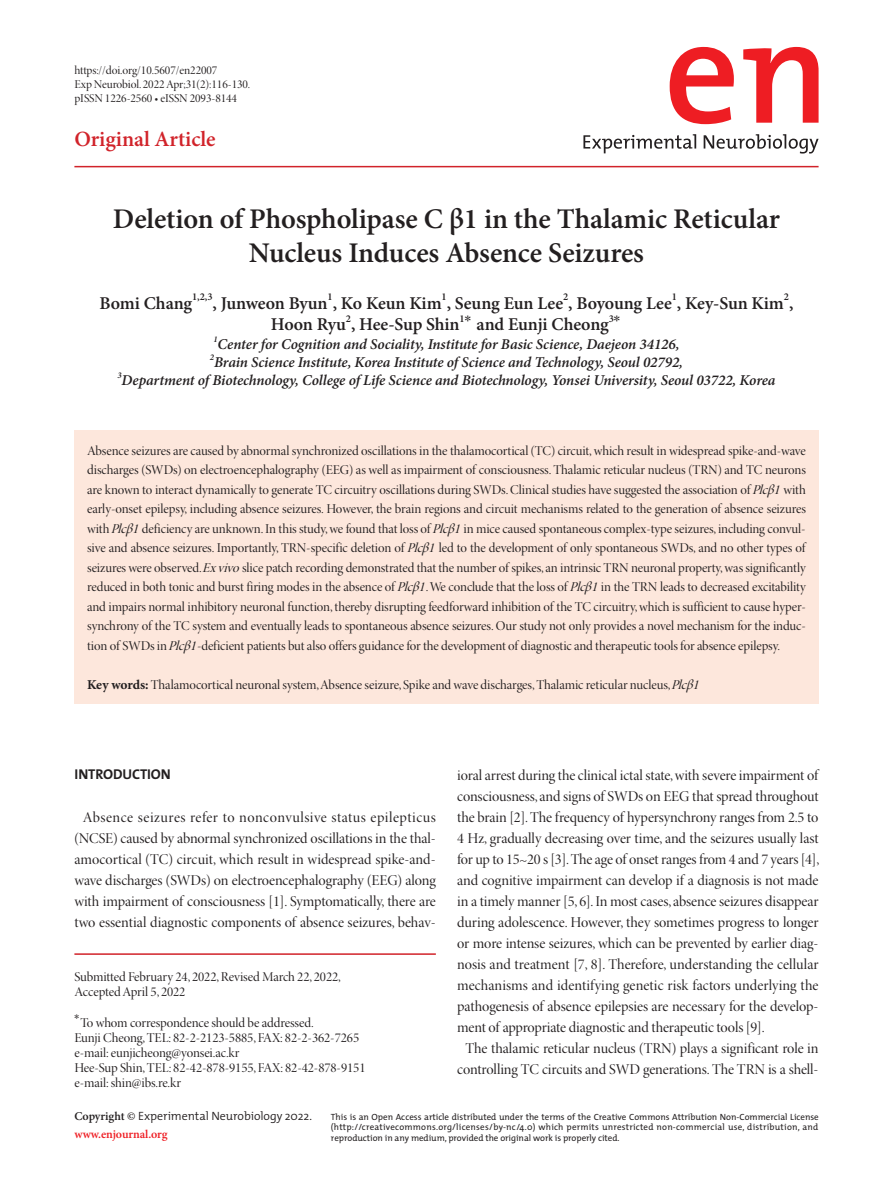
<style>
.page{position:relative;width:893px;height:1191px;background:#fff}
.page>*{position:absolute;margin:0;border:0;box-sizing:border-box;transform-origin:0 0}
.t1{font:600 28.5px/34.2px "Minion Pro";letter-spacing:-.005em;color:#231f20;text-align:center}
.t2{font:600 21.75px "Minion Pro";letter-spacing:-.005em;color:#d1232a}
.t3{font:600 18px "Minion Pro";letter-spacing:-.005em;color:#231f20}
.t4{font:15px/21px "Minion Pro Disp";letter-spacing:-.005em;color:#231f20;text-align:center}
.t5{font:italic 600 15px "Minion Pro";letter-spacing:-.01em;color:#231f20}
.t6{font:700 14.25px "The Mix";letter-spacing:-.005em;color:#231f20}
.t7{font:13.5px/19.5px "Minion Pro Disp";letter-spacing:-.005em;color:#231f20}
.t8{font:12px/14.4px "Minion Pro Disp";letter-spacing:-.005em;color:#231f20}
.t9{font:300 12px "The Mix";letter-spacing:-.005em;color:#231f20}
.t10{font:600 12px "Minion Pro";letter-spacing:-.005em;color:#ee1d23}
.t11{font:600 10.5px "Minion Pro";color:#231f20}
.t12{font:9px/10.8px "The Mix";letter-spacing:-.005em;color:#231f20;text-align:justify}
.t13{font:italic 600 8.7px "Minion Pro";color:#231f20}
.s1{font-family:"Modern";font-weight:400;font-size:18px}
.s2{font-style:italic}
.s3{font-family:"Minion Pro";font-weight:700}
.s4{font-family:"Minion Pro";font-weight:600}
</style>
<div class="page">
<hr style="left:74px;top:166px;width:745px;height:1px;background:#d1232a">
<svg style="left:670px;top:47px;width:149px;height:77px"></svg>
<svg style="left:583px;top:134px;width:236px;height:19px"></svg>
<div style="left:74px;top:430px;width:745px;height:273px;background:#fde7dc"></div>
<hr style="left:74px;top:953px;width:362px;height:1px;background:#d1232a">
<p class="t8" style="left:74px;top:63px;width:177px">https://doi.org/10.5607/en22007<br>Exp Neurobiol. 2022 Apr;31(2):116-130. pISSN 1226-2560 • eISSN 2093-8144</p>
<h2 class="t2" style="left:74px;top:123px;width:143px">Original Article</h2>
<h1 class="t1" style="left:113px;top:201px;width:668px">Deletion of Phospholipase C β1 in the Thalamic Reticular<br>Nucleus Induces Absence Seizures</h1>
<h3 class="t3" style="left:100px;top:290px;width:94px">Bomi Chang</h3>
<p class="t11" style="left:192px;top:290px;width:22px">1,2,3</p>
<h3 class="t3" style="left:213px;top:290px;width:582px">, Junweon Byun , Ko Keun Kim , Seung Eun Lee , Boyoung Lee , Key-Sun Kim ,</h3>
<p class="t11" style="left:328px;top:290px;width:7px">1</p>
<p class="t11" style="left:442px;top:290px;width:7px">1</p>
<p class="t11" style="left:563px;top:290px;width:7px">2</p>
<p class="t11" style="left:672px;top:290px;width:7px">1</p>
<p class="t11" style="left:784px;top:290px;width:7px">2</p>
<h3 class="t3" style="left:271px;top:312px;width:339px">Hoon Ryu , Hee-Sup Shin<sup>1</sup><sup>*</sup> and Eunji Cheong</h3>
<p class="t11" style="left:346px;top:311px;width:7px">2</p>
<p class="t11" style="left:609px;top:311px;width:15px">3<span class="s1">*</span></p>
<p class="t13" style="left:213px;top:333px;width:6px">1</p>
<p class="t5" style="left:218px;top:334px;width:463px">Center for Cognition and Sociality, Institute for Basic Science, Daejeon 34126,</p>
<p class="t13" style="left:210px;top:351px;width:6px">2</p>
<p class="t5" style="left:214px;top:352px;width:470px">Brain Science Institute, Korea Institute of Science and Technology, Seoul 02792,</p>
<p class="t13" style="left:117px;top:369px;width:6px">3</p>
<p class="t5" style="left:122px;top:370px;width:655px">Department of Biotechnology, College of Life Science and Biotechnology, Yonsei University, Seoul 03722, Korea</p>
<p class="t7" style="left:87px;top:441px;width:720px;text-align:justify">Absence seizures are caused by abnormal synchronized oscillations in the thalamocortical (TC) circuit, which result in widespread spike-and-wave discharges (SWDs) on electroencephalography (EEG) as well as impairment of consciousness. Thalamic reticular nucleus (TRN) and TC neurons are known to interact dynamically to generate TC circuitry oscillations during SWDs. Clinical studies have suggested the association of <span class="s2">Plcβ1</span> with early-onset epilepsy, including absence seizures. However, the brain regions and circuit mechanisms related to the generation of absence seizures with <span class="s2">Plcβ1</span> deficiency are unknown. In this study, we found that loss of <span class="s2">Plcβ1</span> in mice caused spontaneous complex-type seizures, including convul&shy;sive and absence seizures. Importantly, TRN-specific deletion of <span class="s2">Plcβ1</span> led to the development of only spontaneous SWDs, and no other types of seizures were observed. <span class="s2">Exvivo</span> slice patch recording demonstrated that the number of spikes, an intrinsic TRN neuronal property, was significantly reduced in both tonic and burst firing modes in the absence of <span class="s2">Plcβ1</span>. We conclude that the loss of <span class="s2">Plcβ1</span> in the TRN leads to decreased excitability and impairs normal inhibitory neuronal function, thereby disrupting feedforward inhibition of the TC circuitry, which is sufficient to cause hyper&shy;synchrony of the TC system and eventually leads to spontaneous absence seizures. Our study not only provides a novel mechanism for the induc&shy;tion of SWDs in <span class="s2">Plcβ1</span>-deficient patients but also offers guidance for the development of diagnostic and therapeutic tools for absence epilepsy.</p>
<p class="t7" style="left:87px;top:675px;width:617px"><span class="s3">Key words:</span> Thalamocortical neuronal system, Absence seizure, Spike and wave discharges, Thalamic reticular nucleus, <span class="s2">Plcβ1</span></p>
<p class="t4" style="left:457px;top:765px;width:363px">ioral arrest during the clinical ictal state, with severe impairment of</p>
<p class="t4" style="left:457px;top:786px;width:363px">consciousness, and signs of SWDs on EEG that spread throughout</p>
<p class="t4" style="left:457px;top:807px;width:363px">the brain [2]. The frequency of hypersynchrony ranges from 2.5 to</p>
<p class="t4" style="left:457px;top:828px;width:363px">4 Hz, gradually decreasing over time, and the seizures usually last</p>
<p class="t4" style="left:457px;top:849px;width:364px">for up to 15~20 s [3]. The age of onset ranges from 4 and 7 years [4],</p>
<p class="t4" style="left:457px;top:870px;width:363px">and cognitive impairment can develop if a diagnosis is not made</p>
<p class="t4" style="left:457px;top:891px;width:363px">in a timely manner [5, 6]. In most cases, absence seizures disappear</p>
<p class="t4" style="left:457px;top:912px;width:363px">during adolescence. However, they sometimes progress to longer</p>
<p class="t4" style="left:457px;top:933px;width:363px">or more intense seizures, which can be prevented by earlier diag-</p>
<p class="t4" style="left:457px;top:954px;width:363px">nosis and treatment [7, 8]. Therefore, understanding the cellular</p>
<p class="t4" style="left:457px;top:975px;width:363px">mechanisms and identifying genetic risk factors underlying the</p>
<p class="t4" style="left:457px;top:996px;width:363px">pathogenesis of absence epilepsies are necessary for the develop-</p>
<p class="t4" style="left:457px;top:1017px;width:309px">ment of appropriate diagnostic and therapeutic tools [9].</p>
<p class="t4" style="left:466px;top:1038px;width:354px">The thalamic reticular nucleus (TRN) plays a significant role in</p>
<p class="t4" style="left:457px;top:1059px;width:363px">controlling TC circuits and SWD generations. The TRN is a shell-</p>
<p class="t6" style="left:74px;top:762px;width:98px">INTRODUCTION</p>
<p class="t4" style="left:74px;top:807px;width:363px">Absence seizures refer to nonconvulsive status epilepticus (NCSE) caused by abnormal synchronized oscillations in the thal&shy;amocortical (TC) circuit, which result in widespread spike-and&shy;wave discharges (SWDs) on electroencephalography (EEG) along with impairment of consciousness [1]. Symptomatically, there are two essential diagnostic components of absence seizures, behav-</p>
<p class="t7" style="left:74px;top:970px;width:268px;line-height:15px">Submitted February 24, 2022, Revised March 22, 2022,<br>Accepted April 5, 2022</p>
<p class="t7" style="left:74px;top:1015px;width:293px;line-height:15px"><sup>*</sup>To whom correspondence should be addressed.<br>Eunji Cheong, TEL: 82-2-2123-5885, FAX: 82-2-362-7265 e-mail: eunjicheong@yonsei.ac.kr<br>Hee-Sup Shin, TEL: 82-42-878-9155, FAX: 82-42-878-9151 e-mail: shin@ibs.re.kr</p>
<p class="t9" style="left:74px;top:1106px;width:239px"><span class="s4">Copyright ©</span> Experimental Neurobiology 2022.</p>
<p class="t10" style="left:74px;top:1126px;width:95px">www.enjournal.org</p>
<p class="t12" style="left:331px;top:1110px;width:489px">This is an Open Access article distributed under the terms of the Creative Commons Attribution Non-Commercial License (http://creativecommons.org/licenses/by-nc/4.0) which permits unrestricted non-commercial use, distribution, and reproduction in any medium, provided the original work is properly cited.</p>
</div>
